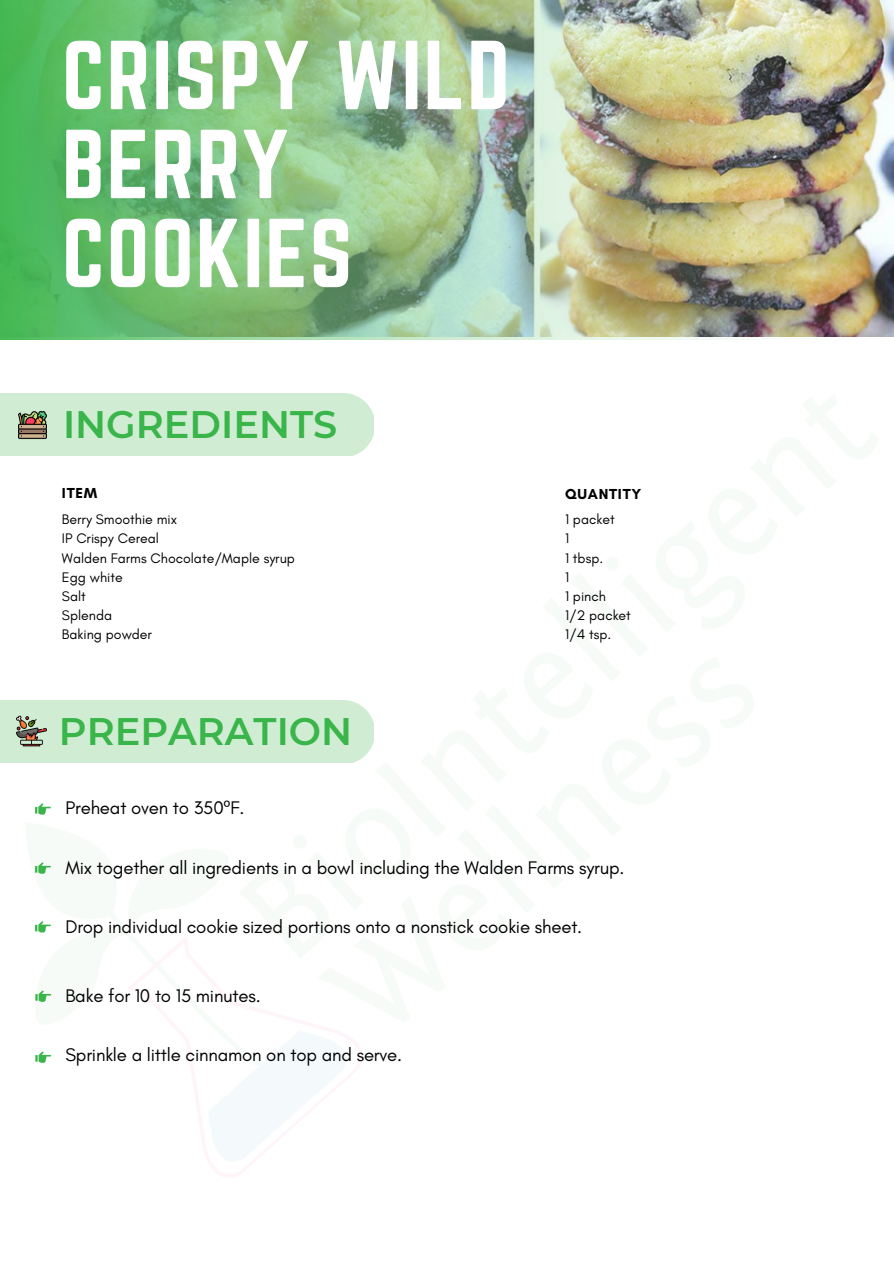
<style>
.page{position:relative;width:894px;height:1264px;background:#fff}
.page>*{position:absolute;margin:0;border:0;box-sizing:border-box;transform-origin:0 0}
.t1{font:85.5px/88.9px "Norwester";letter-spacing:.02em;color:#fff}
.t2{font:600 38.25px "Montserrat";color:#39b54a}
.t3{font:18.6px "Glacial Indifference";letter-spacing:-.01em;color:#000}
.t4{font:700 14.7px "Glacial Indifference";letter-spacing:.05em;color:#000}
.t5{font:14.1px/19.2px "Glacial Indifference";color:#000}
.s1{font-family:"Noto Sans"}
</style>
<div class="page">
<img style="left:0;top:393px;width:374px;height:784px">
<div style="left:0;top:700px;width:373px;height:62px;background:#d0edd4"></div>
<img style="left:16px;top:716px;width:31px;height:30px">
<svg style="left:35px;top:803px;width:16px;height:11px"></svg>
<svg style="left:35px;top:862px;width:16px;height:11px"></svg>
<svg style="left:35px;top:921px;width:16px;height:11px"></svg>
<img style="left:0;top:0;width:893px;height:340px">
<svg style="left:35px;top:990px;width:16px;height:11px"></svg>
<svg style="left:35px;top:1051px;width:16px;height:11px"></svg>
<h1 class="t1" style="left:62px;top:30px;width:449px">CRISPY WILD<br>BERRY<br>COOKIES</h1>
<h2 class="t2" style="left:63px;top:401px;width:276px">INGREDIENTS</h2>
<p class="t4" style="left:62px;top:484px;width:37px">ITEM</p>
<p class="t5" style="left:62px;top:509px;width:234px">Berry Smoothie mix<br>IP Crispy Cereal<br>Walden Farms Chocolate/Maple syrup<br>Egg white<br>Salt<br>Splenda<br>Baking powder</p>
<h2 class="t2" style="left:59px;top:708px;width:295px">PREPARATION</h2>
<p class="t3" style="left:65px;top:796px;width:180px">Preheat oven to 350<span class="s1">º</span>F.</p>
<p class="t4" style="left:565px;top:484px;width:78px">QUANTITY</p>
<p class="t5" style="left:565px;top:509px;width:67px">1 packet<br>1<br>1 tbsp.<br>1<br>1 pinch<br>1/2 packet<br>1/4 tsp.</p>
<p class="t3" style="left:65px;top:855px;width:560px">Mix together all ingredients in a bowl including the Walden Farms syrup.</p>
<p class="t3" style="left:65px;top:914px;width:518px">Drop individual cookie sized portions onto a nonstick cookie sheet.</p>
<p class="t3" style="left:65px;top:984px;width:197px">Bake for 10 to 15 minutes.</p>
<p class="t3" style="left:65px;top:1043px;width:338px">Sprinkle a little cinnamon on top and serve.</p>
</div>
